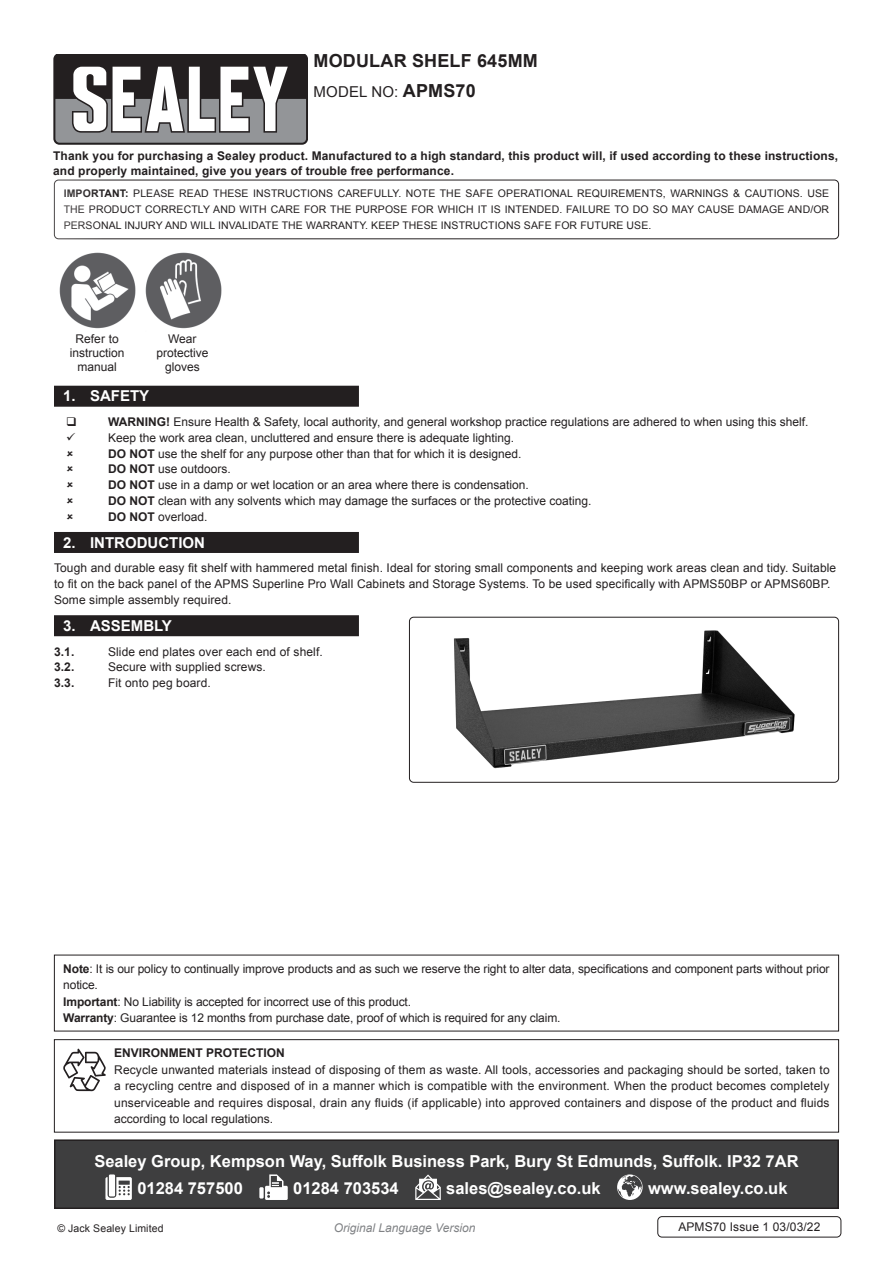
<style>
.page{position:relative;width:893px;height:1263px;background:#fff}
.page>*{position:absolute;margin:0;border:0;box-sizing:border-box;transform-origin:0 0}
.Product_Description{font:700 18px "Arial";letter-spacing:.01em;color:#231f20}
.Footer_Contact_Infor{font:700 16.5px "Arial";color:#fff}
.t1{font:700 15px "Arial";color:#fff}
.Product_Description-2{font:15px "Arial";letter-spacing:.01em;color:#231f20}
.Enviroment_Protectio{font:12px/16.5px "Arial";color:#231f20;text-align:center}
.Important_Notificati{font:12px/16.5px "Arial";letter-spacing:-.01em;color:#231f20}
.Body{font:12px/15.8px "Arial";letter-spacing:.01em;color:#231f20}
.Body-2{font:700 12px/15.8px "Arial";letter-spacing:.01em;color:#231f20}
.t2{font:italic 12px "Arial";color:#808285}
.Enviroment_Protectio-2{font:700 12px "Arial";color:#231f20}
.Body__Footer{font:12px "Arial";letter-spacing:.01em;color:#231f20}
.Body__Justified__7pt{font:10.5px/15.8px "Arial";letter-spacing:.01em;color:#231f20;text-align:justify}
.s1{font-weight:700;font-size:18px}
.s2{font-weight:700}
</style>
<div class="page">
<svg style="left:53px;top:54px;width:255px;height:90px"></svg>
<div style="left:54px;top:180px;width:785px;height:59px;border:1px solid #231f20;border-radius:4px"></div>
<div style="left:54px;top:386px;width:305px;height:21px;background:#231f20"></div>
<div style="left:54px;top:532px;width:305px;height:21px;background:#231f20"></div>
<div style="left:54px;top:615px;width:305px;height:21px;background:#231f20"></div>
<div style="left:657px;top:1216px;width:184px;height:21px;border:1px solid #231f20;border-radius:4px"></div>
<img style="left:59px;top:252px;width:163px;height:77px">
<img style="left:453px;top:630px;width:342px;height:139px">
<div style="left:409px;top:617px;width:430px;height:166px;border:1px solid #231f20;border-radius:4px"></div>
<div style="left:54px;top:1039px;width:785px;height:93px;border:1px solid #231f20"></div>
<svg style="left:63px;top:1049px;width:43px;height:42px"></svg>
<div style="left:55px;top:1140px;width:783px;height:68px;background:#3e3e3f"></div>
<svg style="left:105px;top:1177px;width:27px;height:23px"></svg>
<div style="left:109px;top:1174px;width:6px;height:22px;background:#fff"></div>
<div style="left:259px;top:1187px;width:5px;height:11px;background:#fff"></div>
<svg style="left:265px;top:1174px;width:23px;height:26px"></svg>
<svg style="left:415px;top:1174px;width:26px;height:26px"></svg>
<svg style="left:617px;top:1174px;width:26px;height:26px"></svg>
<div style="left:54px;top:1139px;width:785px;height:70px;border:2px solid #231f20"></div>
<p class="Product_Description" style="left:314px;top:49px;width:226px">MODULAR SHELF 645MM</p>
<p class="Product_Description-2" style="left:314px;top:82px;width:164px">MODEL NO: <span class="s1">APMS70</span></p>
<p class="Body-2" style="left:53px;top:148px;width:786px">Thank you for purchasing a Sealey product. Manufactured to a high standard, this product will, if used according to these instructions, and properly maintained, give you years of trouble free performance.</p>
<p class="Body__Justified__7pt" style="left:64px;top:186px;width:767px"><span class="s2">IMPORTANT:</span> PLEASE READ THESE INSTRUCTIONS CAREFULLY. NOTE THE SAFE OPERATIONAL REQUIREMENTS, WARNINGS &amp; CAUTIONS. USE THE PRODUCT CORRECTLY AND WITH CARE FOR THE PURPOSE FOR WHICH IT IS INTENDED. FAILURE TO DO SO MAY CAUSE DAMAGE AND/OR PERSONAL INJURY AND WILL INVALIDATE THE WARRANTY. KEEP THESE INSTRUCTIONS SAFE FOR FUTURE USE.</p>
<p class="Enviroment_Protectio" style="left:76px;top:330px;width:45px">Refer to</p>
<p class="Enviroment_Protectio" style="left:70px;top:345px;width:56px">instruction</p>
<p class="Enviroment_Protectio" style="left:77px;top:359px;width:41px">manual</p>
<p class="Enviroment_Protectio" style="left:168px;top:330px;width:30px">Wear</p>
<p class="Enviroment_Protectio" style="left:156px;top:346px;width:54px;line-height:14.4px">protective gloves</p>
<p class="t1" style="left:63px;top:386px;width:88px">1. SAFETY</p>
<p class="Enviroment_Protectio" style="left:108px;top:414px;width:702px"><span class="s2">WARNING!</span> Ensure Health &amp; Safety, local authority, and general workshop practice regulations are adhered to when using this shelf.</p>
<p class="Enviroment_Protectio" style="left:108px;top:430px;width:408px">Keep the work area clean, uncluttered and ensure there is adequate lighting.</p>
<p class="Enviroment_Protectio" style="left:108px;top:445px;width:415px"><span class="s2">DO NOT</span> use the shelf for any purpose other than that for which it is designed.</p>
<p class="Enviroment_Protectio" style="left:108px;top:461px;width:124px"><span class="s2">DO NOT</span> use outdoors.</p>
<p class="Enviroment_Protectio" style="left:108px;top:477px;width:422px"><span class="s2">DO NOT</span> use in a damp or wet location or an area where there is condensation.</p>
<p class="Enviroment_Protectio" style="left:108px;top:493px;width:485px"><span class="s2">DO NOT</span> clean with any solvents which may damage the surfaces or the protective coating.</p>
<p class="Enviroment_Protectio" style="left:108px;top:508px;width:101px"><span class="s2">DO NOT</span> overload.</p>
<p class="t1" style="left:63px;top:533px;width:143px">2. INTRODUCTION</p>
<p class="Body" style="left:54px;top:560px;width:784px">Tough and durable easy fit shelf with hammered metal finish. Ideal for storing small components and keeping work areas clean and tidy. Suitable to fit on the back panel of the APMS Superline Pro Wall Cabinets and Storage Systems. To be used specifically with APMS50BP or APMS60BP.<br>Some simple assembly required.</p>
<p class="t1" style="left:63px;top:616px;width:110px">3. ASSEMBLY</p>
<p class="Body-2" style="left:54px;top:644px;width:22px">3.1.</p>
<p class="Enviroment_Protectio" style="left:108px;top:643px;width:216px">Slide end plates over each end of shelf.</p>
<p class="Body-2" style="left:54px;top:660px;width:22px">3.2.</p>
<p class="Enviroment_Protectio" style="left:108px;top:659px;width:159px">Secure with supplied screws.</p>
<p class="Body-2" style="left:54px;top:675px;width:22px">3.3.</p>
<p class="Enviroment_Protectio" style="left:108px;top:675px;width:104px">Fit onto peg board.</p>
<p class="Important_Notificati" style="left:63px;top:960px;width:768px"><span class="s2">Note</span>: It is our policy to continually improve products and as such we reserve the right to alter data, specifications and component parts without prior notice.</p>
<p class="Important_Notificati" style="left:63px;top:993px;width:349px"><span class="s2">Important</span>: No Liability is accepted for incorrect use of this product.</p>
<p class="Important_Notificati" style="left:63px;top:1010px;width:499px"><span class="s2">Warranty</span>: Guarantee is 12 months from purchase date, proof of which is required for any claim.</p>
<p class="Enviroment_Protectio-2" style="left:114px;top:1045px;width:172px">ENVIRONMENT PROTECTION</p>
<p class="Enviroment_Protectio" style="left:114px;top:1061px;width:717px;text-align:justify">Recycle unwanted materials instead of disposing of them as waste. All tools, accessories and packaging should be sorted, taken to a recycling centre and disposed of in a manner which is compatible with the environment. When the product becomes completely unserviceable and requires disposal, drain any fluids (if applicable) into approved containers and dispose of the product and fluids according to local regulations.</p>
<p class="Footer_Contact_Infor" style="left:94px;top:1150px;width:706px">Sealey Group, Kempson Way, Suffolk Business Park, Bury St Edmunds, Suffolk. IP32 7AR</p>
<p class="Footer_Contact_Infor" style="left:137px;top:1177px;width:107px">01284 757500</p>
<p class="Footer_Contact_Infor" style="left:293px;top:1177px;width:107px">01284 703534</p>
<p class="Footer_Contact_Infor" style="left:446px;top:1177px;width:156px">sales@sealey.co.uk</p>
<p class="Footer_Contact_Infor" style="left:648px;top:1177px;width:141px">www.sealey.co.uk</p>
<p class="Body__Justified__7pt" style="left:57px;top:1221px;width:108px">© Jack Sealey Limited</p>
<p class="t2" style="left:334px;top:1220px;width:143px">Original Language Version</p>
<p class="Body__Footer" style="left:678px;top:1219px;width:144px">APMS70 Issue 1 03/03/22</p>
</div>
